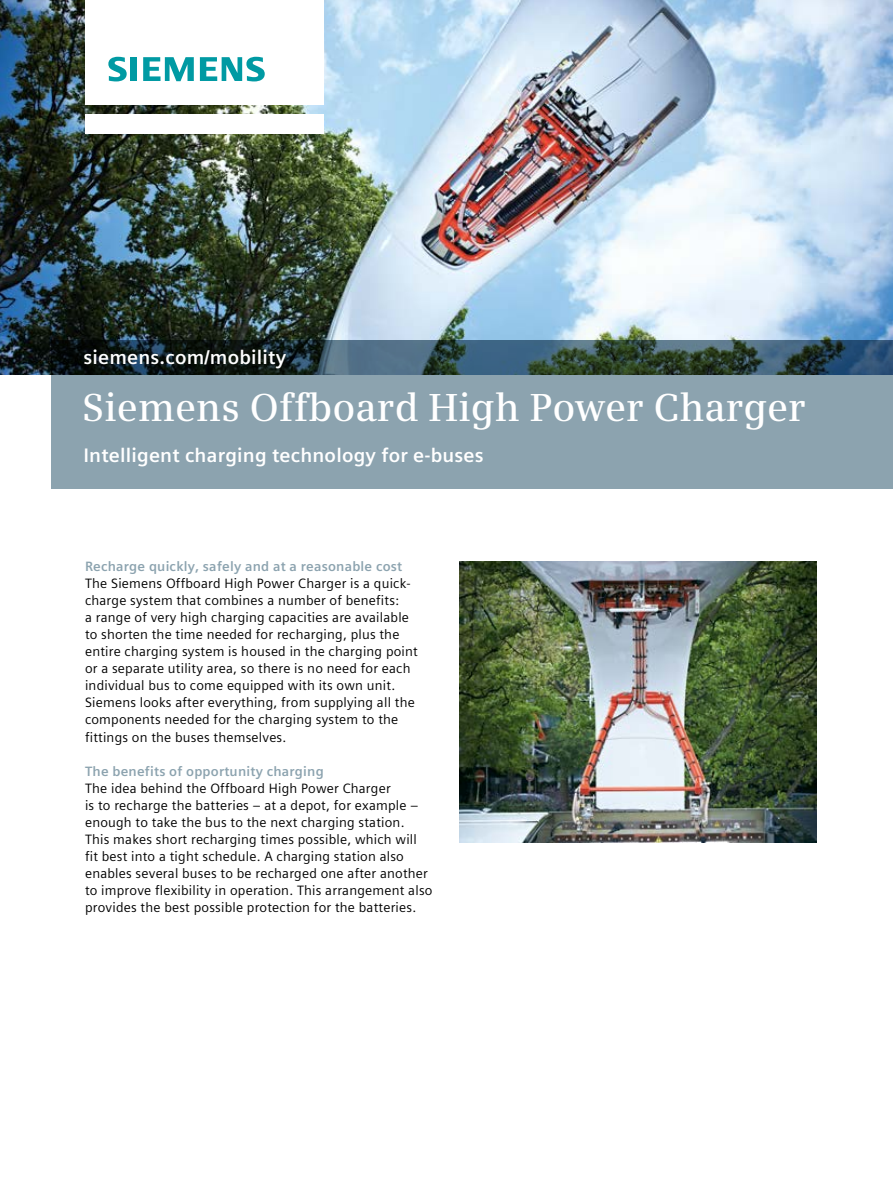
<style>
.page{position:relative;width:893px;height:1191px;background:#fff}
.page>*{position:absolute;margin:0;border:0;box-sizing:border-box;transform-origin:0 0}
.t1{font:600 39px "Siemens Serif";color:#fff}
.t2{font:700 19.5px "Siemens Sans Global";letter-spacing:.01em;color:#fff}
.t3{font:13.5px/17px "Siemens Sans Global";letter-spacing:.015em;color:#000}
.t4{font:700 13.5px "Siemens Sans Global";letter-spacing:.015em;color:#8ca3af}
</style>
<div class="page">
<div style="left:51px;top:374px;width:842px;height:115px;background:#8ca3af"></div>
<img style="left:0;top:0;width:893px;height:374px">
<div style="left:85px;top:114px;width:238px;height:19px;background:#fff"></div>
<div style="left:85px;top:0;width:238px;height:105px;background:#fff"></div>
<svg style="left:108px;top:57px;width:19px;height:24px"></svg>
<div style="left:130px;top:57px;width:7px;height:24px;background:#009aa3"></div>
<svg style="left:143px;top:57px;width:51px;height:24px"></svg>
<svg style="left:200px;top:57px;width:65px;height:24px"></svg>
<svg style="left:51px;top:340px;width:842px;height:34px;background:#2b4248"></svg>
<img style="left:459px;top:561px;width:357px;height:281px">
<h2 class="t2" style="left:83px;top:342px;width:204px">siemens.com/mobility</h2>
<h1 class="t1" style="left:82px;top:385px;width:725px">Siemens Offboard High Power Charger</h1>
<h2 class="t2" style="left:83px;top:440px;width:402px">Intelligent charging technology for e-buses</h2>
<p class="t4" style="left:85px;top:556px;width:319px">Recharge quickly, safely and at a reasonable cost</p>
<p class="t3" style="left:85px;top:575px;width:334px">The Siemens Offboard High Power Charger is a quick&shy;charge system that combines a number of benefits:<br>a range of very high charging capacities are available to shorten the time needed for recharging, plus the entire charging system is housed in the charging point or a separate utility area, so there is no need for each individual bus to come equipped with its own unit.<br>Siemens looks after everything, from supplying all the components needed for the charging system to the fittings on the buses themselves.</p>
<p class="t4" style="left:85px;top:760px;width:240px">The benefits of opportunity charging</p>
<p class="t3" style="left:85px;top:779px;width:349px">The idea behind the Offboard High Power Charger<br>is to recharge the batteries – at a depot, for example – enough to take the bus to the next charging station.<br>This makes short recharging times possible, which will fit best into a tight schedule. A charging station also enables several buses to be recharged one after another to improve flexibility in operation. This arrangement also provides the best possible protection for the batteries.</p>
</div>
